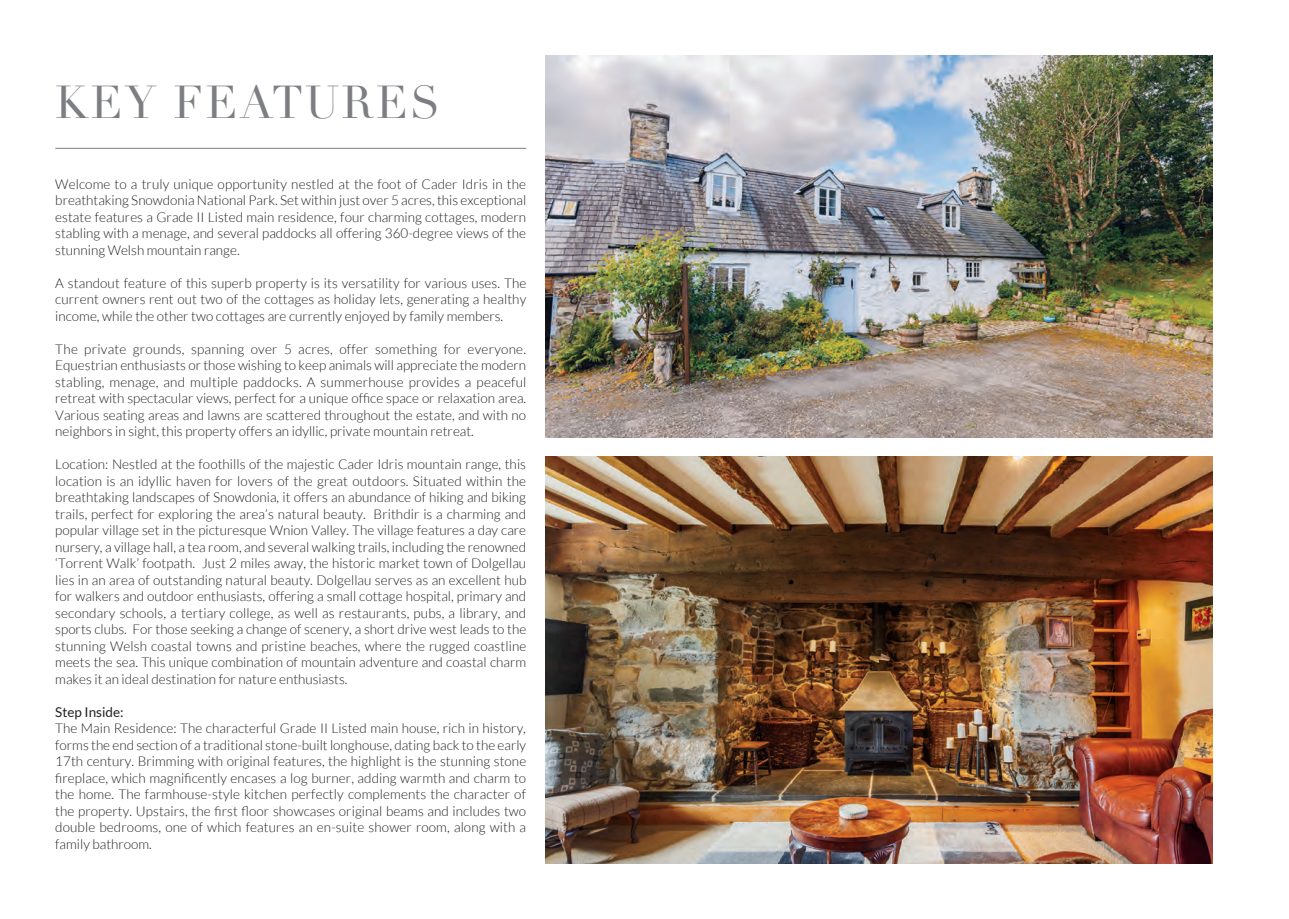
<style>
.page{position:relative;width:1289px;height:919px;background:#fff}
.page>*{position:absolute;margin:0;border:0;box-sizing:border-box;transform-origin:0 0}
.t1{font:45px "Didot";letter-spacing:.05em;color:#7c7e83}
.t2{font:300 13.5px/16.5px "Lato";color:#231f20;text-align:justify}
.t3{font:13.5px "Lato";color:#231f20}
</style>
<div class="page">
<hr style="left:55px;top:148px;width:471px;height:1px;background:#7c7e83">
<img style="left:545px;top:55px;width:667px;height:382px">
<img style="left:545px;top:456px;width:667px;height:407px">
<h1 class="t1" style="left:55px;top:75px;width:386px">KEY FEATURES</h1>
<p class="t2" style="left:55px;top:175px;width:472px">Welcome to a truly unique opportunity nestled at the foot of Cader Idris in the breathtaking Snowdonia National Park. Set within just over 5 acres, this exceptional estate features a Grade II Listed main residence, four charming cottages, modern stabling with a menage, and several paddocks all offering 360-degree views of the stunning Welsh mountain range.</p>
<p class="t2" style="left:55px;top:274px;width:472px">A standout feature of this superb property is its versatility for various uses. The current owners rent out two of the cottages as holiday lets, generating a healthy income, while the other two cottages are currently enjoyed by family members.</p>
<p class="t2" style="left:55px;top:340px;width:472px">The private grounds, spanning over 5 acres, offer something for everyone.<br>Equestrian enthusiasts or those wishing to keep animals will appreciate the modern stabling, menage, and multiple paddocks. A summerhouse provides a peaceful retreat with spectacular views, perfect for a unique office space or relaxation area.<br>Various seating areas and lawns are scattered throughout the estate, and with no neighbors in sight, this property offers an idyllic, private mountain retreat.</p>
<p class="t2" style="left:55px;top:456px;width:472px">Location: Nestled at the foothills of the majestic Cader Idris mountain range, this location is an idyllic haven for lovers of the great outdoors. Situated within the breathtaking landscapes of Snowdonia, it offers an abundance of hiking and biking trails, perfect for exploring the area’s natural beauty. Brithdir is a charming and popular village set in the picturesque Wnion Valley. The village features a day care nursery, a village hall, a tea room, and several walking trails, including the renowned ‘Torrent Walk’ footpath. Just 2 miles away, the historic market town of Dolgellau lies in an area of outstanding natural beauty. Dolgellau serves as an excellent hub for walkers and outdoor enthusiasts, offering a small cottage hospital, primary and secondary schools, a tertiary college, as well as restaurants, pubs, a library, and sports clubs. For those seeking a change of scenery, a short drive west leads to the stunning Welsh coastal towns and pristine beaches, where the rugged coastline meets the sea. This unique combination of mountain adventure and coastal charm makes it an ideal destination for nature enthusiasts.</p>
<p class="t3" style="left:55px;top:704px;width:70px">Step Inside:</p>
<p class="t2" style="left:55px;top:720px;width:472px">The Main Residence: The characterful Grade II Listed main house, rich in history, forms the end section of a traditional stone-built longhouse, dating back to the early 17th century. Brimming with original features, the highlight is the stunning stone fireplace, which magnificently encases a log burner, adding warmth and charm to the home. The farmhouse-style kitchen perfectly complements the character of the property. Upstairs, the first floor showcases original beams and includes two double bedrooms, one of which features an en-suite shower room, along with a family bathroom.</p>
</div>
